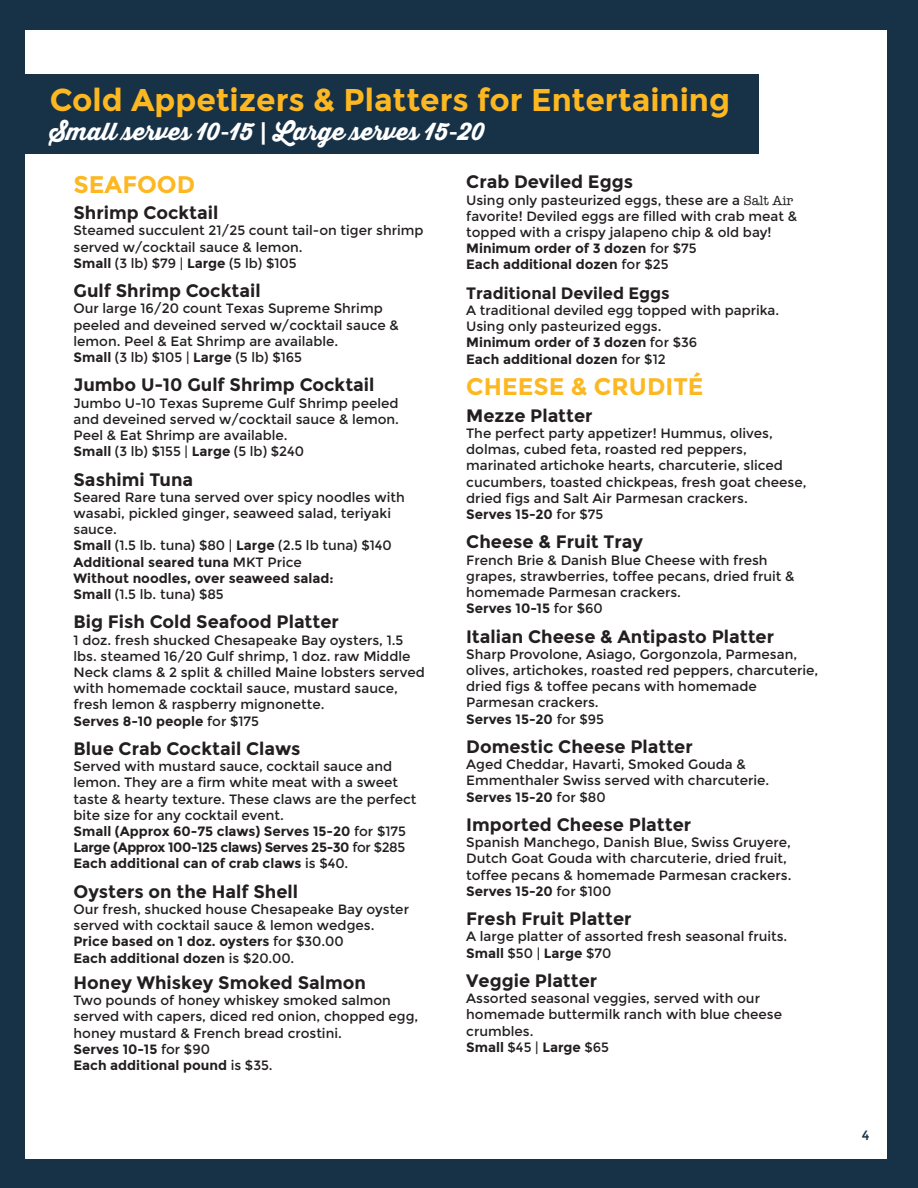
<style>
.page{position:relative;width:918px;height:1188px;background:#173247}
.page>*{position:absolute;margin:0;border:0;box-sizing:border-box;transform-origin:0 0}
.t1{font:700 31.5px "Montserrat";color:#fdb721}
.t2{font:24px "Thirsty Script Extrabold Demo";color:#fff}
.t3{font:700 24px "Montserrat";color:#fdb721}
.t4{font:700 18px "Montserrat";color:#231f20}
.t5{font:700 16.5px "Montserrat";color:#231f20}
.t6{font:13.5px/16.2px "Montserrat";color:#231f20}
.t7{font:13.5px "Montserrat";color:#173247}
.s1{font-family:"Montserrat";font-weight:600}
.s2{font-weight:700}
.s3{font-family:"American Typewriter"}
</style>
<div class="page">
<div style="left:25px;top:30px;width:861px;height:1128px;background:#fff"></div>
<div style="left:0;top:75px;width:759px;height:79px;background:#173247"></div>
<h1 class="t1" style="left:50px;top:81px;width:682px">Cold Appetizers &amp; Platters for Entertaining</h1>
<h2 class="t2" style="left:50px;top:113px;width:437px">Small serves 10<span class="s1">-</span>15 <span class="s1">|</span> Large serves 15<span class="s1">-</span>20</h2>
<h2 class="t3" style="left:74px;top:170px;width:123px">SEAFOOD</h2>
<h3 class="t4" style="left:74px;top:202px;width:146px">Shrimp Cocktail</h3>
<p class="t6" style="left:74px;top:223px;width:352px">Steamed succulent 21/25 count tail-on tiger shrimp served w/cocktail sauce &amp; lemon.<br><span class="s2">Small</span> (3 lb) $79 | <span class="s2">Large</span> (5 lb) $105</p>
<h3 class="t4" style="left:74px;top:280px;width:189px">Gulf Shrimp Cocktail</h3>
<p class="t6" style="left:74px;top:301px;width:327px">Our large 16/20 count Texas Supreme Shrimp peeled and deveined served w/cocktail sauce &amp; lemon. Peel &amp; Eat Shrimp are available.<br><span class="s2">Small</span> (3 lb) $105 | <span class="s2">Large</span> (5 lb) $165</p>
<h3 class="t4" style="left:74px;top:374px;width:302px">Jumbo U-10 Gulf Shrimp Cocktail</h3>
<p class="t6" style="left:74px;top:395px;width:327px">Jumbo U-10 Texas Supreme Gulf Shrimp peeled and deveined served w/cocktail sauce &amp; lemon.<br>Peel &amp; Eat Shrimp are available.<br><span class="s2">Small</span> (3 lb) $155 | <span class="s2">Large</span> (5 lb) $240</p>
<h3 class="t4" style="left:74px;top:469px;width:121px">Sashimi Tuna</h3>
<p class="t6" style="left:74px;top:489px;width:333px">Seared Rare tuna served over spicy noodles with wasabi, pickled ginger, seaweed salad, teriyaki sauce.<br><span class="s2">Small</span> (1.5 lb. tuna) $80 | <span class="s2">Large</span> (2.5 lb tuna) $140<br><span class="s2">Additional seared tuna</span> MKT Price<br><span class="s2">Without noodles, over seaweed salad:<br>Small</span> (1.5 lb. tuna) $85</p>
<h3 class="t4" style="left:74px;top:611px;width:267px">Big Fish Cold Seafood Platter</h3>
<p class="t6" style="left:74px;top:632px;width:353px">1 doz. fresh shucked Chesapeake Bay oysters, 1.5 lbs. steamed 16/20 Gulf shrimp, 1 doz. raw Middle Neck clams &amp; 2 split &amp; chilled Maine lobsters served with homemade cocktail sauce, mustard sauce, fresh lemon &amp; raspberry mignonette.<br><span class="s2">Serves 8-10 people</span> for $175</p>
<h3 class="t4" style="left:74px;top:738px;width:228px">Blue Crab Cocktail Claws</h3>
<p class="t6" style="left:74px;top:759px;width:345px">Served with mustard sauce, cocktail sauce and lemon. They are a firm white meat with a sweet taste &amp; hearty texture. These claws are the perfect bite size for any cocktail event.<br><span class="s2">Small (Approx 60-75 claws) Serves 15-20</span> for $175<br><span class="s2">Large (Approx 100-125 claws) Serves 25-30</span> for $285<br><span class="s2">Each additional can of crab claws</span> is $40.</p>
<h3 class="t4" style="left:74px;top:881px;width:226px">Oysters on the Half Shell</h3>
<p class="t6" style="left:74px;top:901px;width:337px">Our fresh, shucked house Chesapeake Bay oyster served with cocktail sauce &amp; lemon wedges.<br><span class="s2">Price based on 1 doz. oysters</span> for $30.00<br><span class="s2">Each additional dozen</span> is $20.00.</p>
<h3 class="t4" style="left:74px;top:972px;width:294px">Honey Whiskey Smoked Salmon</h3>
<p class="t6" style="left:74px;top:993px;width:346px">Two pounds of honey whiskey smoked salmon served with capers, diced red onion, chopped egg, honey mustard &amp; French bread crostini.<br><span class="s2">Serves 10-15</span> for $90<br><span class="s2">Each additional pound</span> is $35.</p>
<h3 class="t4" style="left:466px;top:171px;width:168px">Crab Deviled Eggs</h3>
<p class="t6" style="left:466px;top:192px;width:332px">Using only pasteurized eggs, these are a <span class="s3">Salt Air </span>favorite! Deviled eggs are filled with crab meat &amp; topped with a crispy jalapeno chip &amp; old bay!<br><span class="s2">Minimum order of 3 dozen</span> for $75<br><span class="s2">Each additional dozen</span> for $25</p>
<p class="t5" style="left:466px;top:283px;width:205px">Traditional Deviled Eggs</p>
<p class="t6" style="left:466px;top:302px;width:315px">A traditional deviled egg topped with paprika.<br>Using only pasteurized eggs.<br><span class="s2">Minimum order of 3 dozen</span> for $36<br><span class="s2">Each additional dozen</span> for $12</p>
<h2 class="t3" style="left:466px;top:373px;width:239px">CHEESE &amp; CRUDITÉ</h2>
<h3 class="t4" style="left:466px;top:405px;width:128px">Mezze Platter</h3>
<p class="t6" style="left:466px;top:425px;width:342px">The perfect party appetizer! Hummus, olives, dolmas, cubed feta, roasted red peppers, marinated artichoke hearts, charcuterie, sliced cucumbers, toasted chickpeas, fresh goat cheese, dried figs and Salt Air Parmesan crackers.<br><span class="s2">Serves 15-20</span> for $75</p>
<h3 class="t4" style="left:466px;top:531px;width:178px">Cheese &amp; Fruit Tray</h3>
<p class="t6" style="left:466px;top:552px;width:330px">French Brie &amp; Danish Blue Cheese with fresh grapes, strawberries, toffee pecans, dried fruit &amp; homemade Parmesan crackers.<br><span class="s2">Serves 10-15</span> for $60</p>
<h3 class="t4" style="left:466px;top:626px;width:309px">Italian Cheese &amp; Antipasto Platter</h3>
<p class="t6" style="left:466px;top:646px;width:354px">Sharp Provolone, Asiago, Gorgonzola, Parmesan, olives, artichokes, roasted red peppers, charcuterie, dried figs &amp; toffee pecans with homemade Parmesan crackers.<br><span class="s2">Serves 15-20</span> for $95</p>
<h3 class="t4" style="left:466px;top:736px;width:228px">Domestic Cheese Platter</h3>
<p class="t6" style="left:466px;top:757px;width:305px">Aged Cheddar, Havarti, Smoked Gouda &amp;<br>Emmenthaler Swiss served with charcuterie.<br><span class="s2">Serves 15-20</span> for $80</p>
<h3 class="t4" style="left:466px;top:814px;width:226px">Imported Cheese Platter</h3>
<p class="t6" style="left:466px;top:835px;width:327px">Spanish Manchego, Danish Blue, Swiss Gruyere, Dutch Goat Gouda with charcuterie, dried fruit, toffee pecans &amp; homemade Parmesan crackers.<br><span class="s2">Serves 15-20</span> for $100</p>
<h3 class="t4" style="left:466px;top:908px;width:167px">Fresh Fruit Platter</h3>
<p class="t6" style="left:466px;top:929px;width:323px">A large platter of assorted fresh seasonal fruits.<br><span class="s2">Small</span> $50 | <span class="s2">Large</span> $70</p>
<h3 class="t4" style="left:466px;top:970px;width:133px">Veggie Platter</h3>
<p class="t6" style="left:466px;top:991px;width:317px">Assorted seasonal veggies, served with our homemade buttermilk ranch with blue cheese crumbles.<br><span class="s2">Small</span> $45 | <span class="s2">Large</span> $65</p>
<p class="t7" style="left:862px;top:1127px;width:9px">4</p>
</div>
